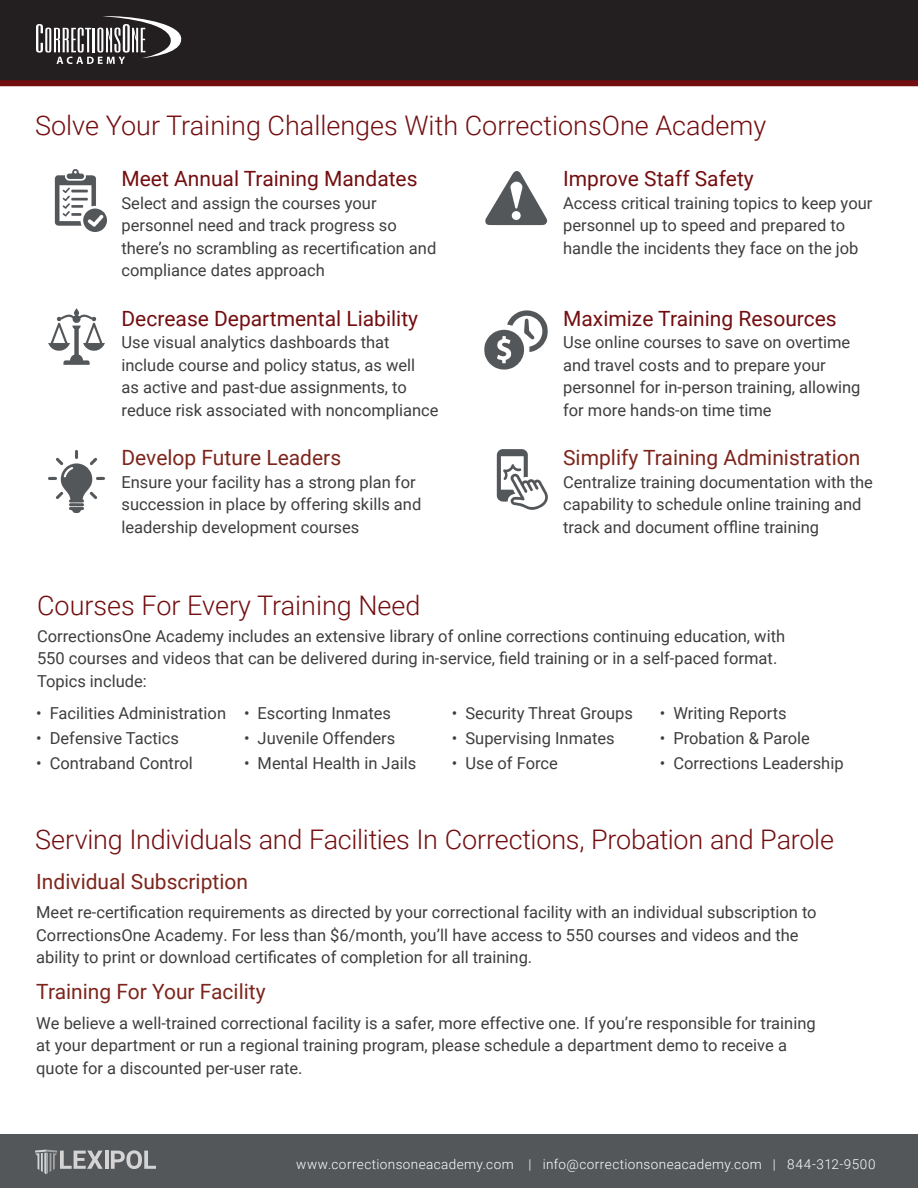
<style>
.page{position:relative;width:918px;height:1188px;background:#fff}
.page>*{position:absolute;margin:0;border:0;box-sizing:border-box;transform-origin:0 0}
.t1{font:300 27px "Roboto";color:#730e10}
.t2{font:21px "Roboto";color:#730e10}
.t3{font:21px "Roboto";color:#7d251c}
.t4{font:16.5px/22.5px "Roboto";color:#3e3e3f}
.t5{font:300 13.5px "Roboto";letter-spacing:.035em;color:#fff}
</style>
<div class="page">
<div style="left:0;top:0;width:918px;height:84px;background:#231f20"></div>
<div style="left:0;top:1134px;width:918px;height:54px;background:#54575a"></div>
<hr style="left:105px;top:1151px;width:3px;height:18px;background:#fff">
<svg style="left:111px;top:1150px;width:45px;height:19px"></svg>
<svg style="left:35px;top:1150px;width:68px;height:24px"></svg>
<svg style="left:36px;top:16px;width:146px;height:48px"></svg>
<div style="left:0;top:80px;width:918px;height:6px;background:#730e10"></div>
<img style="left:485px;top:171px;width:63px;height:55px">
<img style="left:484px;top:310px;width:64px;height:60px">
<img style="left:48px;top:308px;width:57px;height:57px">
<img style="left:496px;top:449px;width:52px;height:61px">
<img style="left:48px;top:450px;width:57px;height:63px">
<img style="left:54px;top:169px;width:53px;height:63px">
<p class="t1" style="left:35px;top:106px;width:733px">Solve Your Training Challenges With CorrectionsOne Academy</p>
<p class="t2" style="left:122px;top:164px;width:298px">Meet Annual Training Mandates</p>
<p class="t4" style="left:122px;top:191px;width:316px">Select and assign the courses your personnel need and track progress so there’s no scrambling as recertification and compliance dates approach</p>
<p class="t2" style="left:122px;top:304px;width:298px">Decrease Departmental Liability</p>
<p class="t4" style="left:122px;top:330px;width:319px">Use visual analytics dashboards that include course and policy status, as well<br>as active and past-due assignments, to reduce risk associated with noncompliance</p>
<p class="t3" style="left:122px;top:443px;width:221px">Develop Future Leaders</p>
<p class="t4" style="left:122px;top:470px;width:301px">Ensure your facility has a strong plan for succession in place by offering skills and leadership development courses</p>
<p class="t2" style="left:563px;top:164px;width:192px">Improve Staff Safety</p>
<p class="t4" style="left:563px;top:191px;width:311px">Access critical training topics to keep your personnel up to speed and prepared to handle the incidents they face on the job</p>
<p class="t2" style="left:563px;top:304px;width:275px">Maximize Training Resources</p>
<p class="t4" style="left:563px;top:330px;width:299px">Use online courses to save on overtime and travel costs and to prepare your personnel for in-person training, allowing for more hands-on time time</p>
<p class="t3" style="left:563px;top:443px;width:299px">Simplify Training Administration</p>
<p class="t4" style="left:563px;top:470px;width:311px">Centralize training documentation with the capability to schedule online training and track and document offline training</p>
<p class="t1" style="left:37px;top:586px;width:385px">Courses For Every Training Need</p>
<p class="t4" style="left:37px;top:624px;width:750px">CorrectionsOne Academy includes an extensive library of online corrections continuing education, with<br>550 courses and videos that can be delivered during in-service, field training or in a self-paced format.<br>Topics include:</p>
<p class="t4" style="left:36px;top:702px;width:191px">• Facilities Administration</p>
<p class="t4" style="left:36px;top:726px;width:144px">• Defensive Tactics</p>
<p class="t4" style="left:36px;top:751px;width:158px">• Contraband Control</p>
<p class="t4" style="left:452px;top:702px;width:182px">• Security Threat Groups</p>
<p class="t4" style="left:452px;top:726px;width:164px">• Supervising Inmates</p>
<p class="t4" style="left:452px;top:751px;width:107px">• Use of Force</p>
<p class="t4" style="left:244px;top:702px;width:148px">• Escorting Inmates</p>
<p class="t4" style="left:244px;top:726px;width:153px">• Juvenile Offenders</p>
<p class="t4" style="left:244px;top:751px;width:174px">• Mental Health in Jails</p>
<p class="t4" style="left:660px;top:702px;width:128px">• Writing Reports</p>
<p class="t4" style="left:660px;top:726px;width:152px">• Probation &amp; Parole</p>
<p class="t4" style="left:660px;top:751px;width:185px">• Corrections Leadership</p>
<p class="t1" style="left:35px;top:820px;width:800px">Serving Individuals and Facilities In Corrections, Probation and Parole</p>
<p class="t3" style="left:36px;top:867px;width:213px">Individual Subscription</p>
<p class="t4" style="left:36px;top:901px;width:782px">Meet re-certification requirements as directed by your correctional facility with an individual subscription to<br>CorrectionsOne Academy. For less than $6/month, you’ll have access to 550 courses and videos and the ability to print or download certificates of completion for all training.</p>
<p class="t3" style="left:36px;top:977px;width:231px">Training For Your Facility</p>
<p class="t4" style="left:36px;top:1011px;width:781px">We believe a well-trained correctional facility is a safer, more effective one. If you’re responsible for training at your department or run a regional training program, please schedule a department demo to receive a quote for a discounted per-user rate.</p>
<p class="t5" style="left:296px;top:1155px;width:581px">www.correctionsoneacademy.com | info@correctionsoneacademy.com | 844-312-9500</p>
</div>
